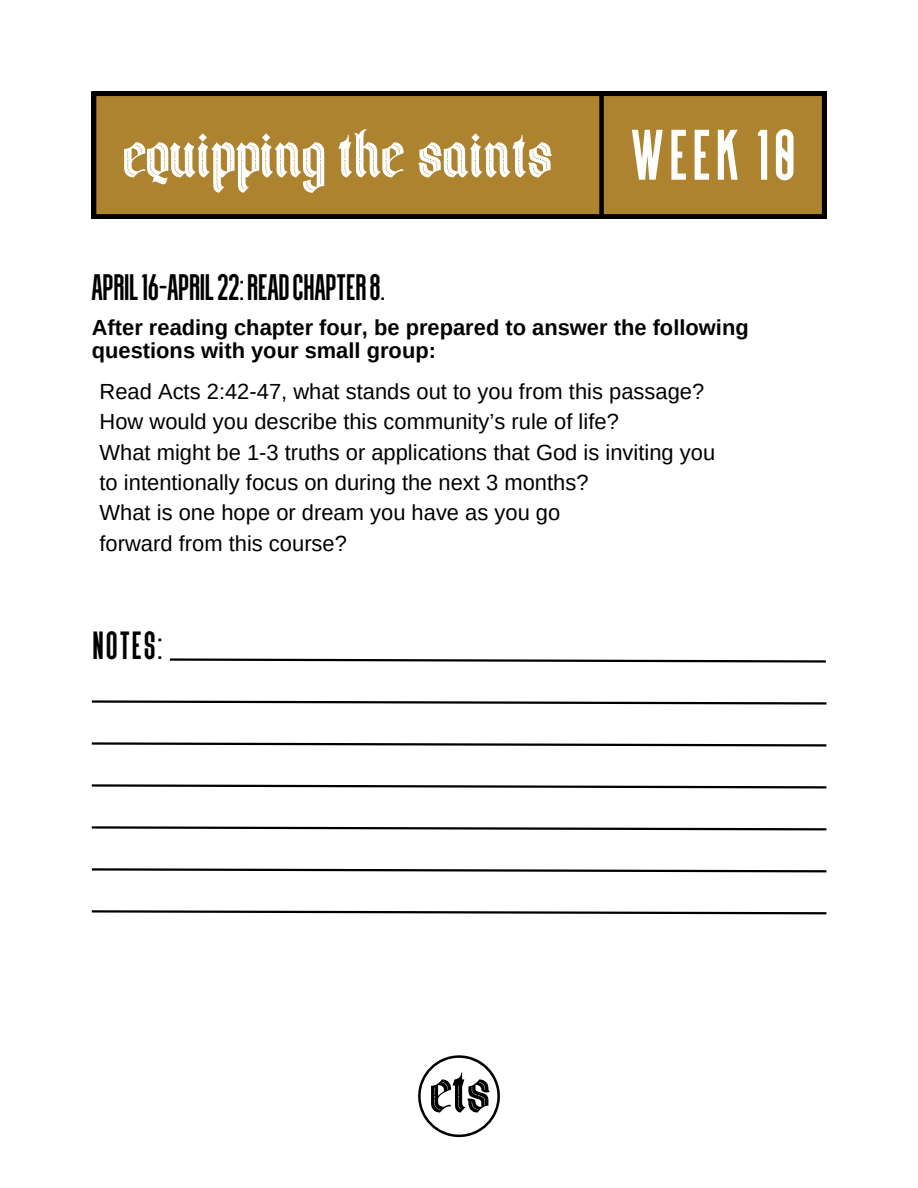
<style>
.page{position:relative;width:918px;height:1188px;background:#fff}
.page>*{position:absolute;margin:0;border:0;box-sizing:border-box;transform-origin:0 0}
.t1{font:63.15px "Black Valentine";color:#fff}
.t2{font:59.4px "Black Valentine";color:#000}
.t3{font:39.3px "Hailen Sans";letter-spacing:.06em;color:#000}
.t4{font:36.9px "Hailen Sans";letter-spacing:.01em;color:#000}
.t5{font:21.9px/30.3px "Arimo";color:#000}
.t6{font:700 21.9px/23.7px "Arimo";color:#000}
.s1{font-family:"Hailen Sans";font-size:71.4px}
</style>
<div class="page">
<svg style="left:92px;top:92px;width:734px;height:127px;background:#9e782c"></svg>
<div style="left:599px;top:91px;width:5px;height:127px;background:#000"></div>
<svg style="left:418px;top:1055px;width:82px;height:82px"></svg>
<svg style="left:170px;top:658px;width:656px;height:5px"></svg>
<svg style="left:91px;top:700px;width:736px;height:5px"></svg>
<svg style="left:91px;top:742px;width:736px;height:5px"></svg>
<svg style="left:91px;top:784px;width:736px;height:5px"></svg>
<svg style="left:91px;top:826px;width:736px;height:5px"></svg>
<svg style="left:91px;top:868px;width:736px;height:5px"></svg>
<svg style="left:91px;top:910px;width:736px;height:5px"></svg>
<h1 class="t1" style="left:124px;top:129px;width:672px">equipping the saints <span class="s1">WEEK 10</span></h1>
<h3 class="t4" style="left:92px;top:272px;width:294px">APRIL16-APRIL22:READCHAPTER8.</h3>
<p class="t6" style="left:92px;top:315px;width:658px">After reading chapter four, be prepared to answer the following questions with your small group:</p>
<p class="t5" style="left:100px;top:376px;width:617px">Read Acts 2:42-47, what stands out to you from this passage?<br>How would you describe this community’s rule of life?<br>What might be 1-3 truths or applications that God is inviting you to intentionally focus on during the next 3 months?<br>What is one hope or dream you have as you go<br>forward from this course?</p>
<h3 class="t3" style="left:93px;top:630px;width:71px">NOTES:</h3>
<h2 class="t2" style="left:431px;top:1067px;width:62px">ets</h2>
</div>
